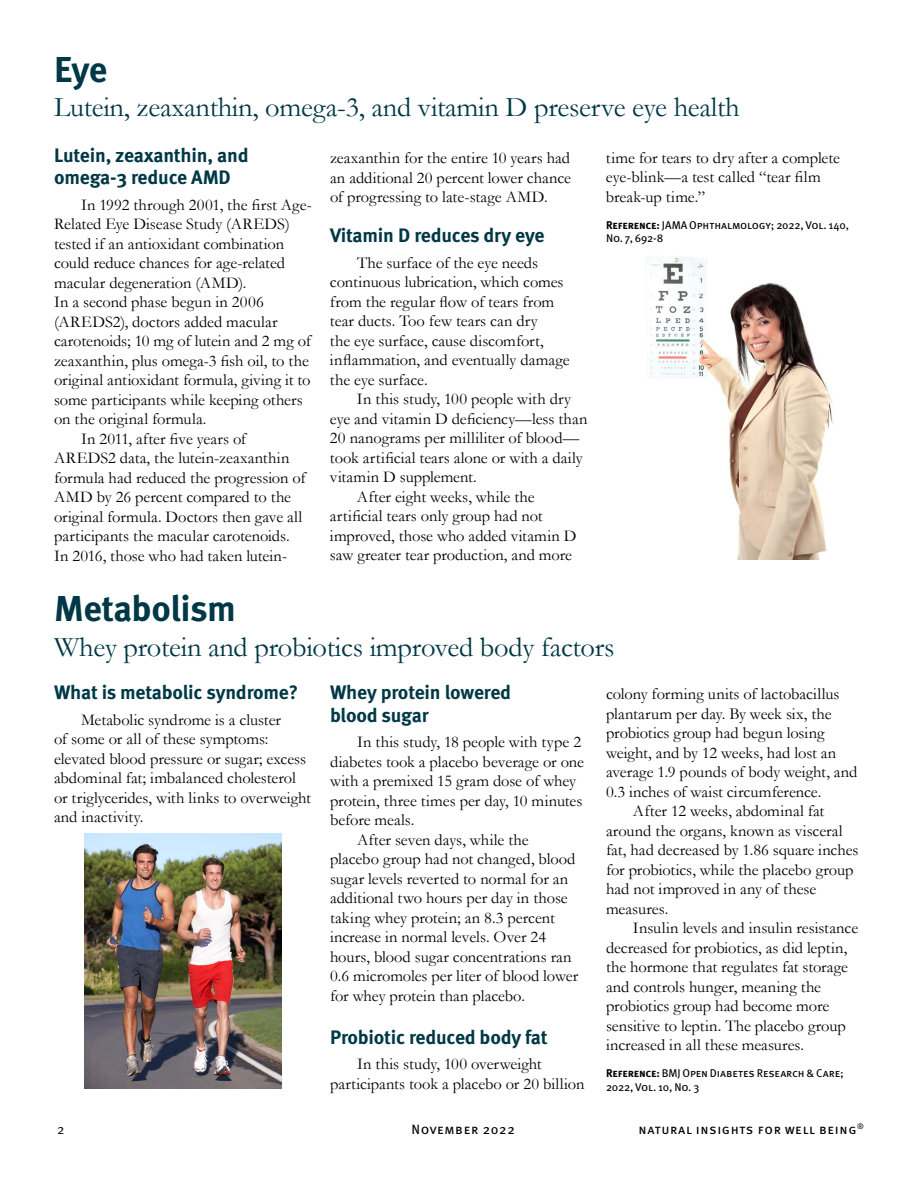
<style>
.page{position:relative;width:918px;height:1188px;background:#fff}
.page>*{position:absolute;margin:0;border:0;box-sizing:border-box;transform-origin:0 0}
.t1{font:700 36px "Meta OT";letter-spacing:-.015em;color:#003846}
.t2{font:28.5px "Garamond";letter-spacing:-.01em;color:#003846}
.t3{font:700 19.5px/22.5px "Meta OT";letter-spacing:-.01em;color:#003846}
.t4{font:16.5px/19.5px "Garamond";color:#000}
.t5{font:13.5px "Meta OT";letter-spacing:.05em;color:#000}
.t6{font:13.5px "Meta OT";color:#000}
.t7{font:11.25px/13.5px "Meta OT";letter-spacing:-.01em;color:#000}
.s1{font-weight:700}
</style>
<div class="page">
<img style="left:649px;top:257px;width:184px;height:303px">
<img style="left:84px;top:834px;width:198px;height:254px">
<h1 class="t1" style="left:54px;top:46px;width:55px">Eye</h1>
<h2 class="t2" style="left:54px;top:88px;width:687px">Lutein, zeaxanthin, omega-3, and vitamin D preserve eye health</h2>
<p class="t3" style="left:54px;top:144px;width:196px">Lutein, zeaxanthin, and omega-3 reduce AMD</p>
<p class="t4" style="left:81px;top:194px;width:233px">In 1992 through 2001, the first Age-</p>
<p class="t4" style="left:54px;top:214px;width:238px">Related Eye Disease Study (AREDS)</p>
<p class="t4" style="left:54px;top:233px;width:232px">tested if an antioxidant combination</p>
<p class="t4" style="left:54px;top:253px;width:233px">could reduce chances for age-related</p>
<p class="t4" style="left:54px;top:272px;width:194px">macular degeneration (AMD).</p>
<p class="t4" style="left:54px;top:292px;width:211px">In a second phase begun in 2006</p>
<p class="t4" style="left:54px;top:311px;width:225px">(AREDS2), doctors added macular</p>
<p class="t4" style="left:54px;top:331px;width:259px">carotenoids; 10 mg of lutein and 2 mg of</p>
<p class="t4" style="left:54px;top:350px;width:256px">zeaxanthin, plus omega-3 fish oil, to the</p>
<p class="t4" style="left:54px;top:370px;width:258px">original antioxidant formula, giving it to</p>
<p class="t4" style="left:54px;top:389px;width:250px">some participants while keeping others</p>
<p class="t4" style="left:54px;top:409px;width:154px">on the original formula.</p>
<p class="t4" style="left:81px;top:428px;width:167px">In 2011, after five years of</p>
<p class="t4" style="left:54px;top:448px;width:237px">AREDS2 data, the lutein-zeaxanthin</p>
<p class="t4" style="left:54px;top:467px;width:253px">formula had reduced the progression of</p>
<p class="t4" style="left:54px;top:487px;width:239px">AMD by 26 percent compared to the</p>
<p class="t4" style="left:54px;top:506px;width:250px">original formula. Doctors then gave all</p>
<p class="t4" style="left:54px;top:526px;width:237px">participants the macular carotenoids.</p>
<p class="t4" style="left:54px;top:545px;width:235px">In 2016, those who had taken lutein-</p>
<p class="t4" style="left:606px;top:147px;width:236px">time for tears to dry after a complete eye-blink—a test called “tear film break-up time.”</p>
<p class="t7" style="left:606px;top:218px;width:245px"><span class="s1">Reference:</span> JAMA Ophthalmology; 2022, Vol. 140,<br>No. 7, 692-8</p>
<p class="t4" style="left:330px;top:148px;width:243px;text-align:justify">zeaxanthin for the entire 10 years had an additional 20 percent lower chance of progressing to late-stage AMD.</p>
<p class="t3" style="left:330px;top:224px;width:216px">Vitamin D reduces dry eye</p>
<p class="t4" style="left:330px;top:252px;width:241px;text-indent:27px">The surface of the eye needs continuous lubrication, which comes from the regular flow of tears from tear ducts. Too few tears can dry<br>the eye surface, cause discomfort, inflammation, and eventually damage the eye surface.</p>
<p class="t4" style="left:357px;top:389px;width:216px">In this study, 100 people with dry</p>
<p class="t4" style="left:330px;top:408px;width:259px">eye and vitamin D deficiency—less than</p>
<p class="t4" style="left:330px;top:428px;width:251px">20 nanograms per milliliter of blood—</p>
<p class="t4" style="left:330px;top:447px;width:254px">took artificial tears alone or with a daily</p>
<p class="t4" style="left:330px;top:467px;width:148px">vitamin D supplement.</p>
<p class="t4" style="left:357px;top:486px;width:179px">After eight weeks, while the</p>
<p class="t4" style="left:330px;top:506px;width:214px">artificial tears only group had not</p>
<p class="t4" style="left:330px;top:525px;width:248px">improved, those who added vitamin D</p>
<p class="t4" style="left:330px;top:545px;width:244px">saw greater tear production, and more</p>
<h1 class="t1" style="left:54px;top:586px;width:184px">Metabolism</h1>
<h2 class="t2" style="left:54px;top:628px;width:562px">Whey protein and probiotics improved body factors</h2>
<p class="t3" style="left:54px;top:681px;width:246px">What is metabolic syndrome?</p>
<p class="t4" style="left:54px;top:709px;width:259px;text-indent:27px">Metabolic syndrome is a cluster<br>of some or all of these symptoms: elevated blood pressure or sugar; excess abdominal fat; imbalanced cholesterol or triglycerides, with links to overweight and inactivity.</p>
<p class="t3" style="left:330px;top:682px;width:183px">Whey protein lowered blood sugar</p>
<p class="t4" style="left:357px;top:732px;width:226px">In this study, 18 people with type 2</p>
<p class="t4" style="left:330px;top:752px;width:256px">diabetes took a placebo beverage or one</p>
<p class="t4" style="left:330px;top:771px;width:248px">with a premixed 15 gram dose of whey</p>
<p class="t4" style="left:330px;top:791px;width:254px">protein, three times per day, 10 minutes</p>
<p class="t4" style="left:330px;top:810px;width:86px">before meals.</p>
<p class="t4" style="left:357px;top:830px;width:173px">After seven days, while the</p>
<p class="t4" style="left:330px;top:849px;width:247px">placebo group had not changed, blood</p>
<p class="t4" style="left:330px;top:869px;width:240px">sugar levels reverted to normal for an</p>
<p class="t4" style="left:330px;top:888px;width:239px">additional two hours per day in those</p>
<p class="t4" style="left:330px;top:908px;width:226px">taking whey protein; an 8.3 percent</p>
<p class="t4" style="left:330px;top:927px;width:218px">increase in normal levels. Over 24</p>
<p class="t4" style="left:330px;top:947px;width:243px">hours, blood sugar concentrations ran</p>
<p class="t4" style="left:330px;top:966px;width:250px">0.6 micromoles per liter of blood lower</p>
<p class="t4" style="left:330px;top:986px;width:197px">for whey protein than placebo.</p>
<p class="t3" style="left:330px;top:1026px;width:219px">Probiotic reduced body fat</p>
<p class="t4" style="left:330px;top:1054px;width:256px;text-indent:27px">In this study, 100 overweight participants took a placebo or 20 billion</p>
<p class="t4" style="left:606px;top:684px;width:235px">colony forming units of lactobacillus</p>
<p class="t4" style="left:606px;top:703px;width:227px">plantarum per day. By week six, the</p>
<p class="t4" style="left:606px;top:723px;width:220px">probiotics group had begun losing</p>
<p class="t4" style="left:606px;top:742px;width:232px">weight, and by 12 weeks, had lost an</p>
<p class="t4" style="left:606px;top:762px;width:253px">average 1.9 pounds of body weight, and</p>
<p class="t4" style="left:606px;top:781px;width:217px">0.3 inches of waist circumference.</p>
<p class="t4" style="left:633px;top:801px;width:193px">After 12 weeks, abdominal fat</p>
<p class="t4" style="left:606px;top:820px;width:238px">around the organs, known as visceral</p>
<p class="t4" style="left:606px;top:840px;width:254px">fat, had decreased by 1.86 square inches</p>
<p class="t4" style="left:606px;top:859px;width:249px">for probiotics, while the placebo group</p>
<p class="t4" style="left:606px;top:879px;width:212px">had not improved in any of these</p>
<p class="t4" style="left:606px;top:898px;width:64px">measures.</p>
<p class="t4" style="left:633px;top:918px;width:227px">Insulin levels and insulin resistance</p>
<p class="t4" style="left:606px;top:937px;width:243px">decreased for probiotics, as did leptin,</p>
<p class="t4" style="left:606px;top:957px;width:244px">the hormone that regulates fat storage</p>
<p class="t4" style="left:606px;top:976px;width:217px">and controls hunger, meaning the</p>
<p class="t4" style="left:606px;top:996px;width:225px">probiotics group had become more</p>
<p class="t4" style="left:606px;top:1015px;width:241px">sensitive to leptin. The placebo group</p>
<p class="t4" style="left:606px;top:1035px;width:200px">increased in all these measures.</p>
<p class="t7" style="left:606px;top:1067px;width:239px"><span class="s1">Reference:</span> BMJ Open Diabetes Research &amp; Care;<br>2022, Vol. 10, No. 3</p>
<p class="t6" style="left:57px;top:1121px;width:9px">2</p>
<p class="t5" style="left:411px;top:1121px;width:105px">November 2022</p>
<p class="t5" style="left:639px;top:1121px;width:227px">natural insights for well being<sup>®</sup></p>
</div>
